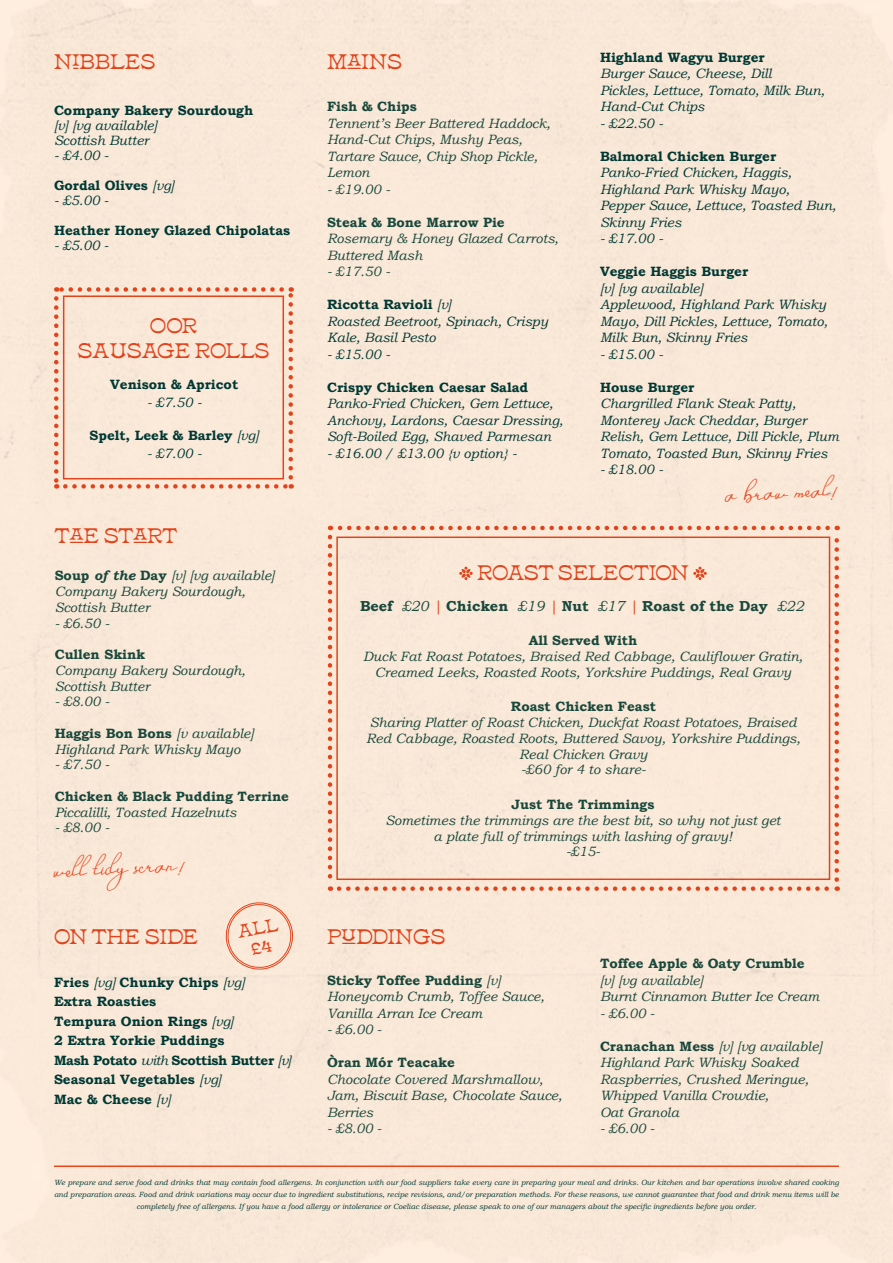
<style>
.page{position:relative;width:893px;height:1263px;background:#f9e8d8}
.page>*{position:absolute;margin:0;border:0;box-sizing:border-box;transform-origin:0 0}
.t1{font:21px/25.2px "Tuppence Variable";color:#e8461d;text-align:center}
.t2{font:18.3px/19.6px "Tuppence Variable";color:#e8461d;text-align:center}
.t3{font:16.5px "Raysa";color:#e8461d}
.t4{font:700 14.4px "Bookman Old Style";color:#1a4a3e}
.t5{font:italic 13.5px/16.5px "Bookman Old Style";color:#1a4a3e}
.t6{font:italic 13.5px/16.5px "Bookman Old Style";color:#003b36}
.t7{font:700 13.5px/19.5px "Bookman Old Style";color:#003b36}
.t8{font:700 13.5px "Bookman Old Style";color:#1a4a3e}
.t9{font:italic 7.5px/12px "Bookman Old Style";color:#003b36;text-align:center}
.s1{font-weight:400;font-style:italic}
.s2{font-weight:700;font-style:normal}
.s3{font-weight:700}
.s4{font-weight:400;font-style:italic;color:#e8461d}
</style>
<div class="page">
<hr style="left:54px;top:1165px;width:785px;height:2px;background:#e8461d">
<h1 class="t1" style="left:54px;top:47px;width:103px">NIBBLES</h1>
<p class="t7" style="left:54px;top:101px;width:201px">Company Bakery Sourdough</p>
<p class="t6" style="left:54px;top:118px;width:105px;line-height:15px">[v] [vg available]<br>Scottish Butter</p>
<p class="t6" style="left:54px;top:147px;width:56px">- £4.00 -</p>
<p class="t7" style="left:54px;top:176px;width:122px">Gordal Olives <span class="s1">[vg]</span></p>
<p class="t6" style="left:54px;top:192px;width:56px">- £5.00 -</p>
<p class="t7" style="left:54px;top:221px;width:238px">Heather Honey Glazed Chipolatas</p>
<p class="t6" style="left:54px;top:237px;width:56px">- £5.00 -</p>
<h1 class="t1" style="left:78px;top:310px;width:193px">OOR<br>SAUSAGE ROLLS</h1>
<p class="t7" style="left:110px;top:374px;width:129px">Venison &amp; Apricot</p>
<p class="t6" style="left:147px;top:394px;width:56px">- £7.50 -</p>
<p class="t7" style="left:89px;top:425px;width:171px">Spelt, Leek &amp; Barley <span class="s1">[vg]</span></p>
<p class="t6" style="left:147px;top:445px;width:56px">- £7.00 -</p>
<h1 class="t1" style="left:55px;top:521px;width:124px">TAE START</h1>
<p class="t5" style="left:55px;top:568px;width:222px;line-height:15.8px"><span class="s2">Soup</span> <span class="s3">of the</span> <span class="s2">Day</span> [v] [vg available]<br>Company Bakery Sourdough,<br>Scottish Butter</p>
<p class="t5" style="left:55px;top:614px;width:56px">- £6.50 -</p>
<p class="t8" style="left:55px;top:645px;width:92px">Cullen Skink</p>
<p class="t5" style="left:55px;top:662px;width:192px;line-height:15.8px">Company Bakery Sourdough,<br>Scottish Butter</p>
<p class="t5" style="left:55px;top:693px;width:56px">- £8.00 -</p>
<p class="t5" style="left:55px;top:725px;width:201px;line-height:15.8px"><span class="s2">Haggis Bon Bons</span> [v available]<br>Highland Park Whisky Mayo</p>
<p class="t5" style="left:55px;top:756px;width:56px">- £7.50 -</p>
<p class="t8" style="left:55px;top:786px;width:236px">Chicken &amp; Black Pudding Terrine</p>
<p class="t5" style="left:55px;top:804px;width:183px">Piccalilli, Toasted Hazelnuts</p>
<p class="t5" style="left:55px;top:819px;width:56px">- £8.00 -</p>
<p class="t3" style="left:53px;top:862px;width:133px;rotate:-3deg">well tidy scran!</p>
<h1 class="t1" style="left:327px;top:47px;width:76px">MAINS</h1>
<p class="t8" style="left:327px;top:97px;width:91px">Fish &amp; Chips</p>
<p class="t5" style="left:327px;top:115px;width:225px">Tennent’s Beer Battered Haddock,<br>Hand-Cut Chips, Mushy Peas,<br>Tartare Sauce, Chip Shop Pickle,<br>Lemon</p>
<p class="t5" style="left:327px;top:181px;width:64px">- £19.00 -</p>
<p class="t8" style="left:327px;top:213px;width:179px">Steak &amp; Bone Marrow Pie</p>
<p class="t5" style="left:327px;top:230px;width:233px">Rosemary &amp; Honey Glazed Carrots,<br>Buttered Mash</p>
<p class="t5" style="left:327px;top:263px;width:64px">- £17.50 -</p>
<p class="t6" style="left:327px;top:296px;width:223px"><span class="s2">Ricotta Ravioli</span> [v]<br>Roasted Beetroot, Spinach, Crispy<br>Kale, Basil Pesto</p>
<p class="t6" style="left:327px;top:346px;width:64px">- £15.00 -</p>
<p class="t7" style="left:327px;top:377px;width:203px">Crispy Chicken Caesar Salad</p>
<p class="t6" style="left:327px;top:395px;width:238px">Panko-Fried Chicken, Gem Lettuce,<br>Anchovy, Lardons, Caesar Dressing,<br>Soft-Boiled Egg, Shaved Parmesan</p>
<p class="t6" style="left:327px;top:445px;width:191px">- £16.00 / £13.00 {v option} -</p>
<p class="t7" style="left:600px;top:47px;width:166px">Highland Wagyu Burger</p>
<p class="t6" style="left:600px;top:65px;width:226px">Burger Sauce, Cheese, Dill<br>Pickles, Lettuce, Tomato, Milk Bun,<br>Hand-Cut Chips</p>
<p class="t6" style="left:600px;top:115px;width:64px">- £22.50 -</p>
<p class="t7" style="left:600px;top:146px;width:178px">Balmoral Chicken Burger</p>
<p class="t6" style="left:600px;top:164px;width:238px">Panko-Fried Chicken, Haggis,<br>Highland Park Whisky Mayo,<br>Pepper Sauce, Lettuce, Toasted Bun,<br>Skinny Fries</p>
<p class="t6" style="left:600px;top:230px;width:64px">- £17.00 -</p>
<p class="t7" style="left:600px;top:262px;width:150px">Veggie Haggis Burger</p>
<p class="t6" style="left:600px;top:280px;width:229px">[v] [vg available]<br>Applewood, Highland Park Whisky<br>Mayo, Dill Pickles, Lettuce, Tomato,<br>Milk Bun, Skinny Fries</p>
<p class="t6" style="left:600px;top:346px;width:64px">- £15.00 -</p>
<p class="t7" style="left:600px;top:377px;width:96px">House Burger</p>
<p class="t6" style="left:600px;top:395px;width:240px">Chargrilled Flank Steak Patty, Monterey Jack Cheddar, Burger Relish, Gem Lettuce, Dill Pickle, Plum Tomato, Toasted Bun, Skinny Fries</p>
<p class="t6" style="left:600px;top:461px;width:64px">- £18.00 -</p>
<p class="t3" style="left:725px;top:486px;width:115px;rotate:-3deg">a braw meal!</p>
<h1 class="t1" style="left:477px;top:558px;width:213px">ROAST SELECTION</h1>
<p class="t4" style="left:360px;top:596px;width:446px">Beef <span class="s1">£20</span> <span class="s4">|</span> Chicken <span class="s1">£19</span> <span class="s4">|</span> Nut <span class="s1">£17</span> <span class="s4">|</span> Roast of the Day <span class="s1">£22</span></p>
<p class="t8" style="left:529px;top:631px;width:110px">All Served With</p>
<p class="t5" style="left:363px;top:648px;width:441px;line-height:15.8px;text-align:center">Duck Fat Roast Potatoes, Braised Red Cabbage, Cauliflower Gratin,<br>Creamed Leeks, Roasted Roots, Yorkshire Puddings, Real Gravy</p>
<p class="t8" style="left:511px;top:697px;width:146px">Roast Chicken Feast</p>
<p class="t5" style="left:366px;top:714px;width:436px;line-height:15.8px;text-align:center">Sharing Platter of Roast Chicken, Duckfat Roast Potatoes, Braised Red Cabbage, Roasted Roots, Buttered Savoy, Yorkshire Puddings, Real Chicken Gravy<br>-£60 for 4 to share-</p>
<p class="t8" style="left:512px;top:795px;width:144px">Just The Trimmings</p>
<p class="t5" style="left:385px;top:812px;width:397px;line-height:15.8px;text-align:center">Sometimes the trimmings are the best bit, so why not just get a plate full of trimmings with lashing of gravy!<br>-£15-</p>
<h2 class="t2" style="left:236px;top:919px;width:42px;rotate:-10deg">ALL £4</h2>
<h1 class="t1" style="left:327px;top:922px;width:120px">PUDDINGS</h1>
<p class="t5" style="left:327px;top:972px;width:219px"><span class="s2">Sticky Toffee Pudding</span> [v]<br>Honeycomb Crumb, Toffee Sauce,<br>Vanilla Arran Ice Cream</p>
<p class="t5" style="left:327px;top:1021px;width:56px">- £6.00 -</p>
<p class="t8" style="left:327px;top:1053px;width:129px">Òran Mór Teacake</p>
<p class="t5" style="left:327px;top:1071px;width:237px">Chocolate Covered Marshmallow,<br>Jam, Biscuit Base, Chocolate Sauce,<br>Berries</p>
<p class="t5" style="left:327px;top:1120px;width:56px">- £8.00 -</p>
<h1 class="t1" style="left:54px;top:922px;width:146px">ON THE SIDE</h1>
<p class="t7" style="left:54px;top:972px;width:239px">Fries <span class="s1">[vg]</span> Chunky Chips <span class="s1">[vg]<br></span>Extra Roasties<br>Tempura Onion Rings <span class="s1">[vg]<br></span>2 Extra Yorkie Puddings<br>Mash Potato <span class="s1">with</span> Scottish Butter <span class="s1">[v]<br></span>Seasonal Vegetables <span class="s1">[vg]<br></span>Mac &amp; Cheese <span class="s1">[v]</span></p>
<p class="t8" style="left:600px;top:954px;width:206px">Toffee Apple &amp; Oaty Crumble</p>
<p class="t5" style="left:600px;top:972px;width:221px">[v] [vg available]<br>Burnt Cinnamon Butter Ice Cream</p>
<p class="t5" style="left:600px;top:1005px;width:56px">- £6.00 -</p>
<p class="t5" style="left:600px;top:1037px;width:224px"><span class="s2">Cranachan Mess</span> [v] [vg available]<br>Highland Park Whisky Soaked<br>Raspberries, Crushed Meringue,<br>Whipped Vanilla Crowdie,<br>Oat Granola</p>
<p class="t5" style="left:600px;top:1120px;width:56px">- £6.00 -</p>
<p class="t9" style="left:54px;top:1176px;width:786px">We prepare and serve food and drinks that may contain food allergens. In conjunction with our food suppliers take every care in preparing your meal and drinks. Our kitchen and bar operations involve shared cooking and preparation areas. Food and drink variations may occur due to ingredient substitutions, recipe revisions, and/or preparation methods. For these reasons, we cannot guarantee that food and drink menu items will be completely free of allergens. If you have a food allergy or intolerance or Coeliac disease, please speak to one of our managers about the specific ingredients before you order.</p>
</div>
